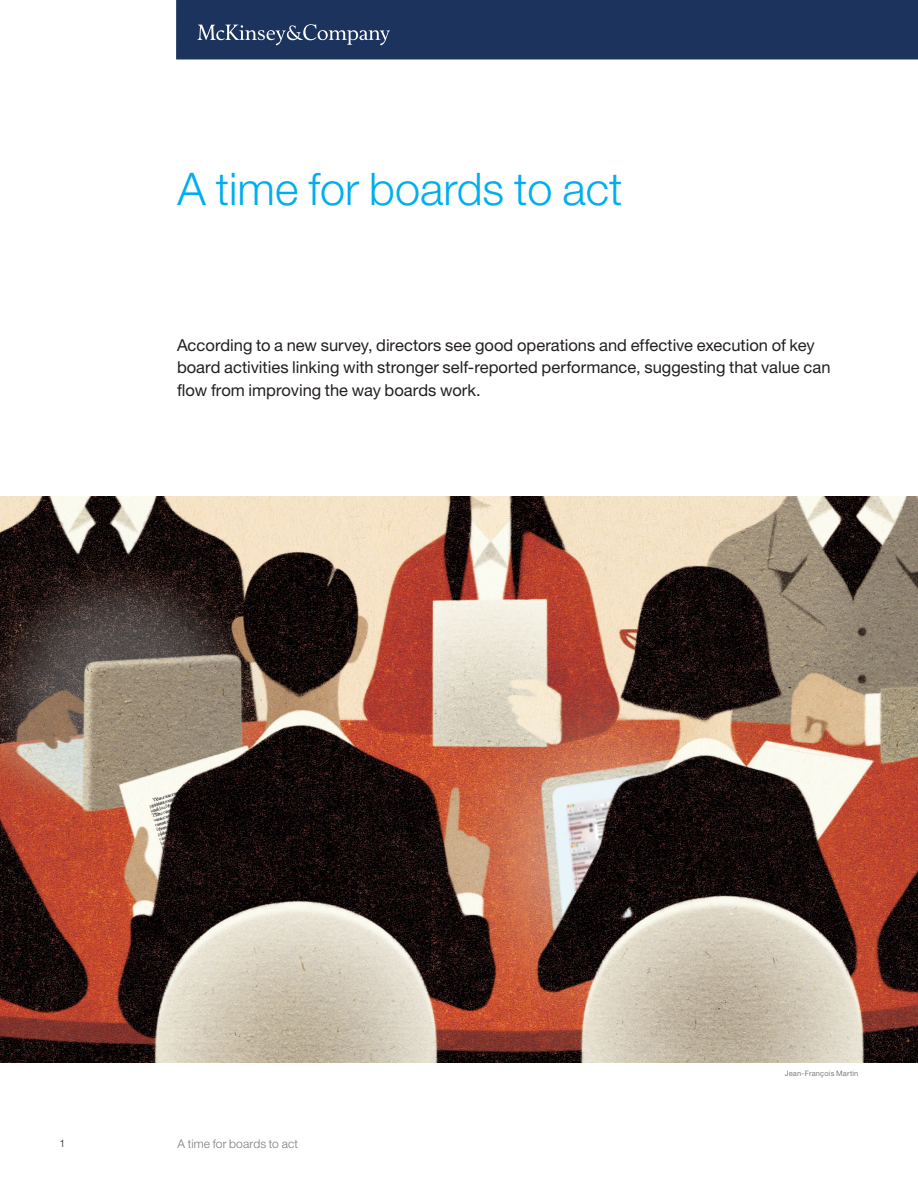
<style>
.page{position:relative;width:918px;height:1188px;background:#fff}
.page>*{position:absolute;margin:0;border:0;box-sizing:border-box;transform-origin:0 0}
.t1{font:300 45px "Helvetica Neue LT Std";color:#00aeef}
.t2{font:16.5px/22.5px "Helvetica Neue LT Std";color:#231f20}
.t3{font:300 12px "Helvetica Neue LT Std";letter-spacing:.015em;color:#7a7c7f}
.t4{font:300 10.5px "Helvetica Neue LT Std";color:#231f20}
.t5{font:7.5px "Helvetica Neue LT Std";letter-spacing:.025em;color:#7a7c7f}
</style>
<div class="page">
<img style="left:0;top:497px;width:918px;height:566px">
<div style="left:176px;top:0;width:742px;height:59px;background:#1c335e"></div>
<svg style="left:197px;top:24px;width:193px;height:21px"></svg>
<h1 class="t1" style="left:178px;top:162px;width:447px">A time for boards to act</h1>
<p class="t2" style="left:177px;top:333px;width:655px">According to a new survey, directors see good operations and effective execution of key board activities linking with stronger self-reported performance, suggesting that value can flow from improving the way boards work.</p>
<p class="t4" style="left:60px;top:1137px;width:7px">1</p>
<p class="t3" style="left:178px;top:1136px;width:122px">A time for boards to act</p>
<p class="t5" style="left:785px;top:1068px;width:75px">Jean-François Martin</p>
</div>
